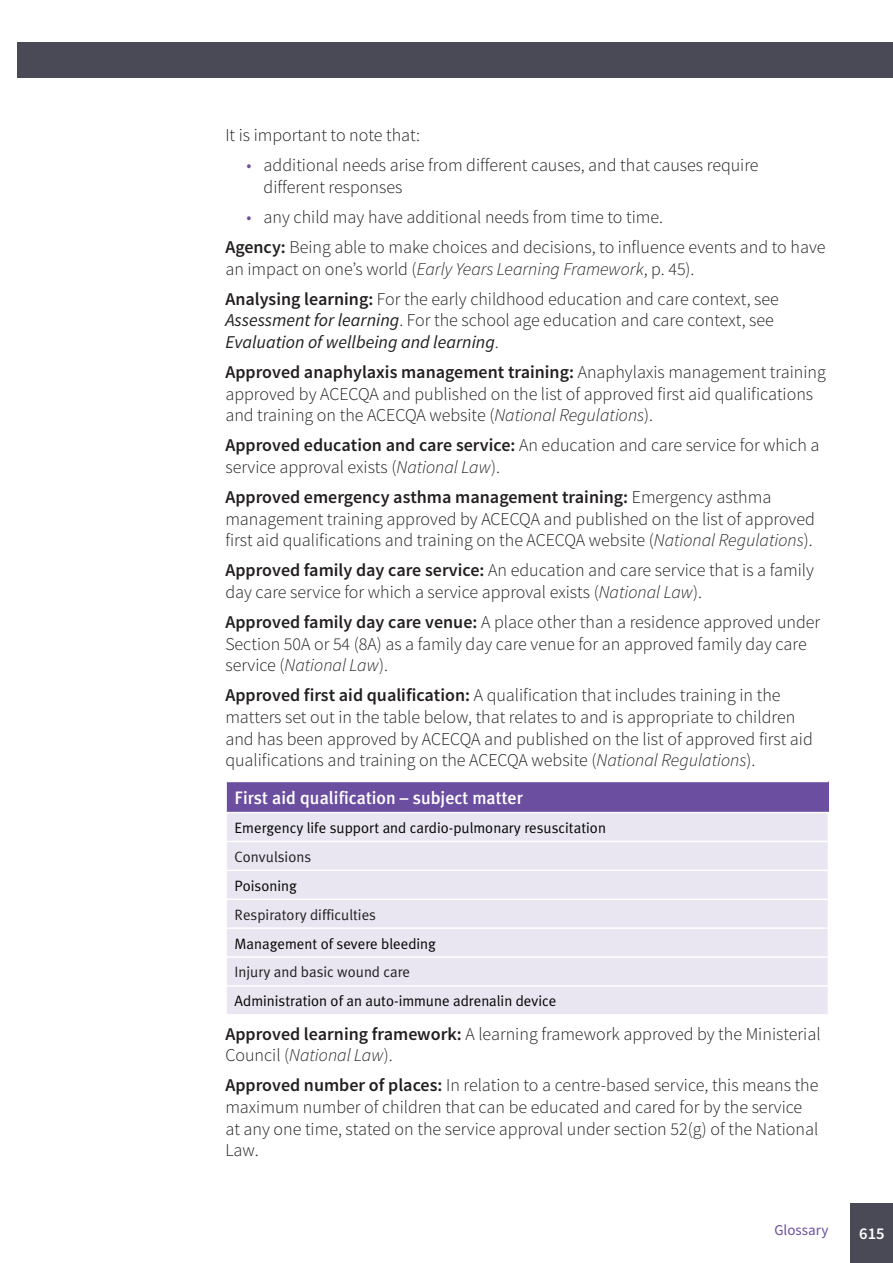
<style>
.page{position:relative;width:893px;height:1263px;background:#fff}
.page>*{position:absolute;margin:0;border:0;box-sizing:border-box;transform-origin:0 0}
._02-body{font:300 18px/21.6px "Source Sans Pro";color:#231f20}
.table-style-2-header{font:500 18px "Meta Plus";color:#fff}
.Header_QA5{font:600 16.5px "Source Sans Pro";color:#fff}
.table-body-text{font:15px "Meta Plus Normal";color:#040503}
.table-body-text-2{font:15px "Meta Plus Normal";color:#231f20}
.t1{font:15px "Source Sans Pro";color:#6b4ea0}
.s1{color:#6b4ea0}
.s2{font-weight:600}
.s3{font-style:italic}
.s4{font-weight:400;font-style:italic}
</style>
<div class="page">
<div style="left:17px;top:43px;width:876px;height:35px;background:#4a4a56"></div>
<div style="left:850px;top:1203px;width:43px;height:60px;background:#4a4a56"></div>
<div style="left:226px;top:781px;width:602px;height:31px;background:#6b4ea0"></div>
<div style="left:227px;top:813px;width:601px;height:201px;background:#e9e6f2"></div>
<hr style="left:225px;top:841px;width:604px;height:1px;background:#fff">
<hr style="left:225px;top:869px;width:604px;height:2px;background:#fff">
<hr style="left:225px;top:781px;width:603px;height:1px;background:#fff">
<hr style="left:225px;top:782px;width:2px;height:30px;background:#fff">
<hr style="left:225px;top:898px;width:604px;height:2px;background:#fff">
<hr style="left:225px;top:927px;width:604px;height:2px;background:#fff">
<hr style="left:225px;top:956px;width:604px;height:2px;background:#fff">
<hr style="left:225px;top:985px;width:604px;height:2px;background:#fff">
<p class="_02-body" style="left:225px;top:124px;width:196px">It is important to note that:</p>
<p class="_02-body" style="left:264px;top:154px;width:496px;text-indent:-17px"><span class="s1">•</span> additional needs arise from different causes, and that causes require different responses</p>
<p class="_02-body" style="left:247px;top:206px;width:418px"><span class="s1">•</span> any child may have additional needs from time to time.</p>
<p class="_02-body" style="left:225px;top:236px;width:602px"><span class="s2">Agency:</span> Being able to make choices and decisions, to influence events and to have an impact on one’s world (<span class="s3">Early Years Learning Framework</span>, p. 45).</p>
<p class="_02-body" style="left:225px;top:288px;width:555px"><span class="s2">Analysing learning:</span> For the early childhood education and care context, see<br><span class="s4">Assessment for learning</span>. For the school age education and care context, see<br><span class="s4">Evaluation of wellbeing and learning</span>.</p>
<p class="_02-body" style="left:225px;top:361px;width:602px"><span class="s2">Approved anaphylaxis management training:</span> Anaphylaxis management training approved by ACECQA and published on the list of approved first aid qualifications and training on the ACECQA website (<span class="s3">National Regulations</span>).</p>
<p class="_02-body" style="left:225px;top:435px;width:596px"><span class="s2">Approved education and care service:</span> An education and care service for which a service approval exists (<span class="s3">National Law</span>).</p>
<p class="_02-body" style="left:225px;top:486px;width:591px"><span class="s2">Approved emergency asthma management training:</span> Emergency asthma management training approved by ACECQA and published on the list of approved first aid qualifications and training on the ACECQA website (<span class="s3">National Regulations</span>).</p>
<p class="_02-body" style="left:225px;top:560px;width:590px"><span class="s2">Approved family day care service:</span> An education and care service that is a family day care service for which a service approval exists (<span class="s3">National Law</span>).</p>
<p class="_02-body" style="left:225px;top:611px;width:596px"><span class="s2">Approved family day care venue:</span> A place other than a residence approved under<br>Section 50A or 54 (8A) as a family day care venue for an approved family day care service (<span class="s3">National Law</span>).</p>
<p class="_02-body" style="left:225px;top:685px;width:589px"><span class="s2">Approved first aid qualification:</span> A qualification that includes training in the matters set out in the table below, that relates to and is appropriate to children and has been approved by ACECQA and published on the list of approved first aid qualifications and training on the ACECQA website (<span class="s3">National Regulations</span>).</p>
<p class="table-style-2-header" style="left:235px;top:787px;width:290px">First aid qualification – subject matter</p>
<p class="table-body-text" style="left:235px;top:819px;width:373px">Emergency life support and cardio-pulmonary resuscitation</p>
<p class="table-body-text-2" style="left:235px;top:848px;width:78px">Convulsions</p>
<p class="table-body-text" style="left:235px;top:877px;width:64px">Poisoning</p>
<p class="table-body-text-2" style="left:235px;top:906px;width:143px">Respiratory difficulties</p>
<p class="table-body-text" style="left:235px;top:935px;width:203px">Management of severe bleeding</p>
<p class="table-body-text-2" style="left:235px;top:963px;width:177px">Injury and basic wound care</p>
<p class="table-body-text" style="left:235px;top:992px;width:323px">Administration of an auto-immune adrenalin device</p>
<p class="_02-body" style="left:225px;top:1023px;width:597px"><span class="s2">Approved learning framework:</span> A learning framework approved by the Ministerial<br>Council (<span class="s3">National Law</span>).</p>
<p class="_02-body" style="left:225px;top:1075px;width:595px"><span class="s2">Approved number of places:</span> In relation to a centre-based service, this means the maximum number of children that can be educated and cared for by the service at any one time, stated on the service approval under section 52(g) of the National Law.</p>
<p class="t1" style="left:774px;top:1221px;width:55px">Glossary</p>
<p class="Header_QA5" style="left:859px;top:1223px;width:27px">615</p>
</div>
